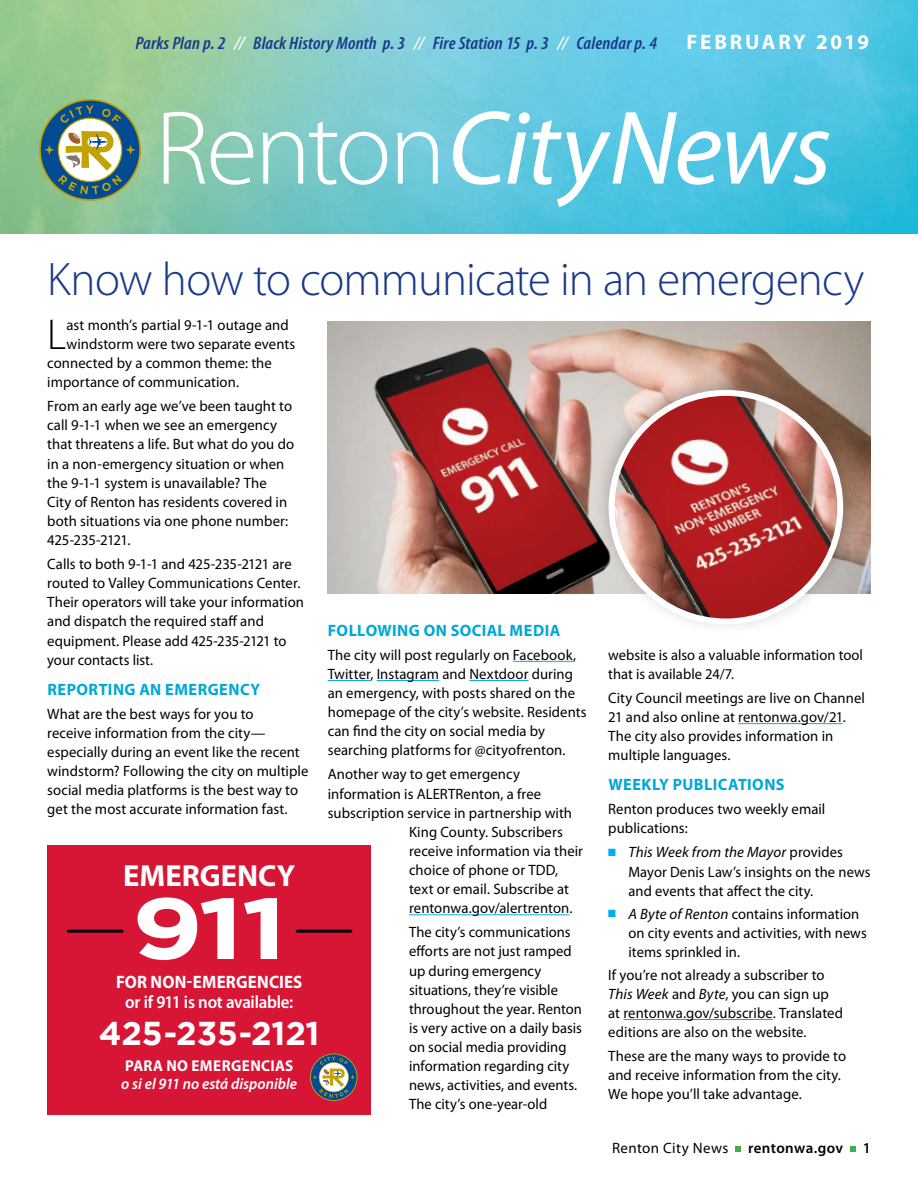
<style>
.page{position:relative;width:918px;height:1188px;background:#fff}
.page>*{position:absolute;margin:0;border:0;box-sizing:border-box;transform-origin:0 0}
.t1{font:700 86.4px "Gotham";color:#fff;scale:1.25 1}
.t2{font:300 47.25px "Myriad Pro";letter-spacing:-.02em;color:#19398a}
.t3{font:300 43.35px "Myriad Pro";color:#000}
.t4{font:700 33px "Gotham";letter-spacing:-.005em;color:#fff}
.t5{font:700 30.6px "Myriad Pro";color:#fff}
.t6{font:700 21px "Myriad Pro";letter-spacing:.125em;color:#fff}
.t7{font:italic 600 condensed 18px "Myriad Pro";letter-spacing:.01em;color:#19398a;scale:1.05 1}
.t8{font:600 18px "Myriad Pro";letter-spacing:-.015em;color:#fff;scale:.94 1}
.t9{font:700 18px "Myriad Pro";letter-spacing:.01em;color:#fff;scale:.94 1}
.t10{font:700 16.5px "Myriad Pro";letter-spacing:.03em;color:#00a8d3}
.t11{font:italic 600 15.75px "Myriad Pro";color:#fff;scale:.96 1}
.t12{font:700 15.75px "Myriad Pro";letter-spacing:.025em;color:#fff;scale:.96 1}
.t13{font:15px/19.2px "Myriad Pro";letter-spacing:.005em;color:#000}
.t14{font:15px "Myriad Pro";letter-spacing:.025em;color:#000}
.t15{font:600 15px "Myriad Pro";letter-spacing:.025em;color:#000}
.s1{color:#fff}
.s2{color:#00aeef}
.s3{font-style:italic}
</style>
<div class="page">
<img style="left:0;top:0;width:918px;height:233px">
<svg style="left:164px;top:111px;width:665px;height:96px"></svg>
<svg style="left:39px;top:99px;width:102px;height:102px"></svg>
<svg style="left:736px;top:1146px;width:5px;height:5px"></svg>
<svg style="left:850px;top:1146px;width:5px;height:5px"></svg>
<div style="left:47px;top:845px;width:324px;height:270px;background:#d71635"></div>
<svg style="left:310px;top:1054px;width:47px;height:47px"></svg>
<hr style="left:68px;top:930px;width:54px;height:3px;background:#000">
<hr style="left:297px;top:930px;width:54px;height:3px;background:#000">
<hr style="left:513px;top:661px;width:60px;height:1px;background:#00aeef">
<hr style="left:328px;top:680px;width:42px;height:1px;background:#00aeef">
<hr style="left:377px;top:680px;width:62px;height:1px;background:#00aeef">
<hr style="left:469px;top:680px;width:60px;height:1px;background:#00aeef">
<hr style="left:409px;top:914px;width:160px;height:1px;background:#00aeef">
<hr style="left:738px;top:723px;width:105px;height:1px;background:#00aeef">
<hr style="left:623px;top:1019px;width:150px;height:1px;background:#00aeef">
<img style="left:328px;top:322px;width:543px;height:272px">
<div style="left:592px;top:365px;width:272px;height:272px;background:#000;opacity:.3"></div>
<img style="left:612px;top:393px;width:228px;height:229px;border-radius:114px">
<div style="left:609px;top:390px;width:234px;height:235px;border:6px solid #fff;border-radius:50%"></div>
<p class="t7" style="left:136px;top:32px;width:498px">Parks Plan p. 2 <span class="s1">//</span> Black History Month p. 3 <span class="s1">//</span> Fire Station 15 p. 3 <span class="s1">//</span> Calendar p. 4</p>
<h3 class="t6" style="left:686px;top:28px;width:184px">FEBRUARY 2019</h3>
<h2 class="t2" style="left:47px;top:250px;width:819px">Know how to communicate in an emergency</h2>
<h3 class="t3" style="left:47px;top:308px;width:21px">L</h3>
<p class="t13" style="left:67px;top:315px;width:224px">ast month’s partial 9-1-1 outage and</p>
<p class="t13" style="left:67px;top:334px;width:230px">windstorm were two separate events</p>
<p class="t13" style="left:47px;top:353px;width:226px">connected by a common theme: the</p>
<p class="t13" style="left:47px;top:372px;width:193px">importance of communication.</p>
<p class="t13" style="left:47px;top:396px;width:248px">From an early age we’ve been taught to call 9-1-1 when we see an emergency that threatens a life. But what do you do in a non-emergency situation or when the 9-1-1 system is unavailable? The City of Renton has residents covered in both situations via one phone number:<br>425-235-2121.</p>
<p class="t13" style="left:47px;top:554px;width:258px">Calls to both 9-1-1 and 425-235-2121 are routed to Valley Communications Center.<br>Their operators will take your information and dispatch the required staff and equipment. Please add 425-235-2121 to your contacts list.</p>
<p class="t10" style="left:47px;top:678px;width:214px">REPORTING AN EMERGENCY</p>
<p class="t13" style="left:47px;top:704px;width:263px">What are the best ways for you to<br>receive information from the city— especially during an event like the recent windstorm? Following the city on multiple social media platforms is the best way to get the most accurate information fast.</p>
<p class="t10" style="left:328px;top:620px;width:234px">FOLLOWING ON SOCIAL MEDIA</p>
<p class="t13" style="left:328px;top:645px;width:261px">The city will post regularly on Facebook, Twitter, Instagram and Nextdoor during an emergency, with posts shared on the homepage of the city’s website. Residents can find the city on social media by searching platforms for @cityofrenton.</p>
<p class="t13" style="left:328px;top:765px;width:194px">Another way to get emergency</p>
<p class="t13" style="left:328px;top:784px;width:215px">information is ALERTRenton, a free</p>
<p class="t13" style="left:328px;top:803px;width:246px">subscription service in partnership with</p>
<p class="t13" style="left:409px;top:822px;width:155px">King County. Subscribers</p>
<p class="t13" style="left:409px;top:841px;width:176px">receive information via their</p>
<p class="t13" style="left:409px;top:860px;width:151px">choice of phone or TDD,</p>
<p class="t13" style="left:409px;top:879px;width:162px">text or email. Subscribe at</p>
<p class="t13" style="left:409px;top:898px;width:165px">rentonwa.gov/alertrenton.</p>
<p class="t13" style="left:409px;top:923px;width:174px">The city’s communications efforts are not just ramped up during emergency situations, they’re visible throughout the year. Renton is very active on a daily basis on social media providing information regarding city news, activities, and events.<br>The city’s one-year-old</p>
<p class="t13" style="left:608px;top:645px;width:256px">website is also a valuable information tool that is available 24/7.</p>
<p class="t13" style="left:608px;top:688px;width:258px">City Council meetings are live on Channel 21 and also online at rentonwa.gov/21.<br>The city also provides information in multiple languages.</p>
<p class="t10" style="left:608px;top:774px;width:178px">WEEKLY PUBLICATIONS</p>
<p class="t13" style="left:608px;top:799px;width:219px">Renton produces two weekly email publications:</p>
<p class="t13" style="left:628px;top:843px;width:244px;text-indent:-20px"><span class="s2">■</span> <span class="s3">This Week from the Mayor</span> provides<br>Mayor Denis Law’s insights on the news and events that affect the city.</p>
<p class="t13" style="left:629px;top:904px;width:240px;text-indent:-20px"><span class="s2">■</span> <span class="s3">A Byte of Renton</span> contains information on city events and activities, with news items sprinkled in.</p>
<p class="t13" style="left:608px;top:965px;width:236px">If you’re not already a subscriber to <span class="s3">This Week</span> and <span class="s3">Byte</span>, you can sign up at rentonwa.gov/subscribe. Translated editions are also on the website.</p>
<p class="t13" style="left:608px;top:1046px;width:239px">These are the many ways to provide to and receive information from the city.<br>We hope you’ll take advantage.</p>
<h3 class="t5" style="left:123px;top:855px;width:173px">EMERGENCY</h3>
<h1 class="t1" style="left:132px;top:878px;width:126px">911</h1>
<p class="t9" style="left:116px;top:970px;width:200px">FOR NON-EMERGENCIES</p>
<p class="t8" style="left:125px;top:990px;width:180px">or if 911 is not available:</p>
<h3 class="t4" style="left:99px;top:1015px;width:222px">425-235-2121</h3>
<p class="t12" style="left:125px;top:1055px;width:177px">PARA NO EMERGENCIAS</p>
<p class="t11" style="left:121px;top:1073px;width:185px">o si el 911 no está disponible</p>
<p class="t14" style="left:612px;top:1139px;width:118px">Renton City News</p>
<p class="t15" style="left:748px;top:1138px;width:96px">rentonwa.gov</p>
<p class="t15" style="left:863px;top:1138px;width:10px">1</p>
</div>
